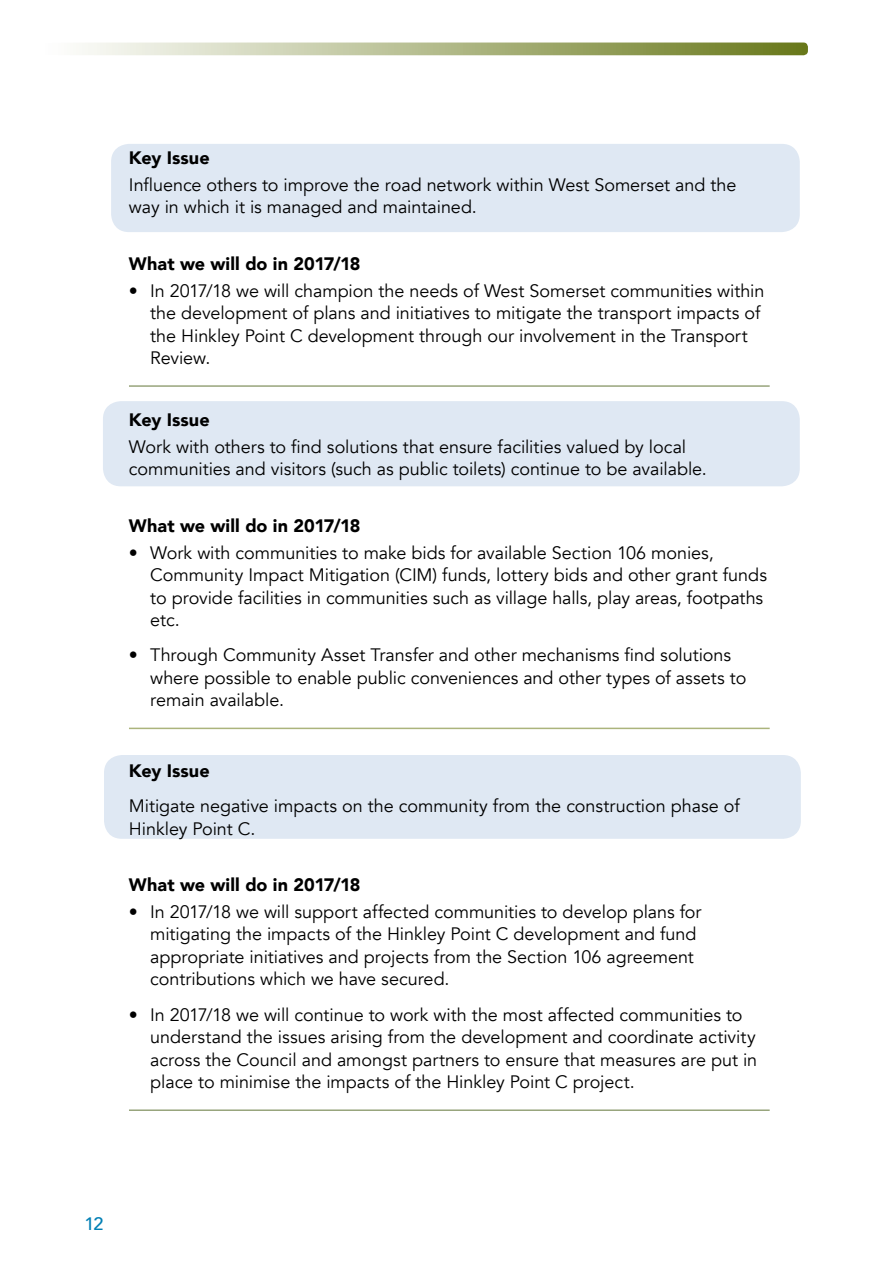
<style>
.page{position:relative;width:893px;height:1263px;background:#fff}
.page>*{position:absolute;margin:0;border:0;box-sizing:border-box;transform-origin:0 0}
.t1{font:18px/22.5px "Avenir";letter-spacing:-.005em;color:#000}
.t2{font:900 18px "Avenir";letter-spacing:.005em;color:#000}
.t3{font:500 18px "Avenir";color:#007fb4}
</style>
<div class="page">
<div style="left:111px;top:144px;width:689px;height:88px;background:#dfe8f3;border-radius:18px"></div>
<div style="left:103px;top:401px;width:697px;height:85px;background:#dfe8f3;border-radius:18px"></div>
<div style="left:104px;top:755px;width:697px;height:84px;background:#dfe8f3;border-radius:18px"></div>
<hr style="left:129px;top:385px;width:641px;height:2px;background:#97a47b">
<hr style="left:129px;top:728px;width:641px;height:1px;background:#abb47c">
<hr style="left:129px;top:1109px;width:641px;height:2px;background:#97a47b">
<svg style="left:82px;top:43px;width:726px;height:12px;background:#b0b888"></svg>
<p class="t2" style="left:129px;top:142px;width:82px">Key Issue</p>
<p class="t1" style="left:129px;top:174px;width:609px">Influence others to improve the road network within West Somerset and the way in which it is managed and maintained.</p>
<p class="t2" style="left:129px;top:248px;width:233px">What we will do in 2017/18</p>
<p class="t1" style="left:150px;top:279px;width:616px;text-indent:-21px">• In 2017/18 we will champion the needs of West Somerset communities within the development of plans and initiatives to mitigate the transport impacts of the Hinkley Point C development through our involvement in the Transport Review.</p>
<p class="t2" style="left:129px;top:404px;width:82px">Key Issue</p>
<p class="t1" style="left:129px;top:436px;width:579px">Work with others to find solutions that ensure facilities valued by local communities and visitors (such as public toilets) continue to be available.</p>
<p class="t2" style="left:129px;top:510px;width:233px">What we will do in 2017/18</p>
<p class="t1" style="left:150px;top:541px;width:618px;text-indent:-21px">• Work with communities to make bids for available Section 106 monies, Community Impact Mitigation (CIM) funds, lottery bids and other grant funds to provide facilities in communities such as village halls, play areas, footpaths etc.</p>
<p class="t1" style="left:150px;top:644px;width:598px;text-indent:-21px">• Through Community Asset Transfer and other mechanisms find solutions where possible to enable public conveniences and other types of assets to remain available.</p>
<p class="t2" style="left:129px;top:755px;width:82px">Key Issue</p>
<p class="t1" style="left:129px;top:795px;width:612px">Mitigate negative impacts on the community from the construction phase of<br>Hinkley Point C.</p>
<p class="t2" style="left:129px;top:869px;width:233px">What we will do in 2017/18</p>
<p class="t1" style="left:150px;top:901px;width:553px;text-indent:-21px">• In 2017/18 we will support affected communities to develop plans for mitigating the impacts of the Hinkley Point C development and fund appropriate initiatives and projects from the Section 106 agreement contributions which we have secured.</p>
<p class="t1" style="left:150px;top:1003px;width:609px;text-indent:-21px">• In 2017/18 we will continue to work with the most affected communities to understand the issues arising from the development and coordinate activity across the Council and amongst partners to ensure that measures are put in place to minimise the impacts of the Hinkley Point C project.</p>
<p class="t3" style="left:85px;top:1208px;width:21px">12</p>
</div>
